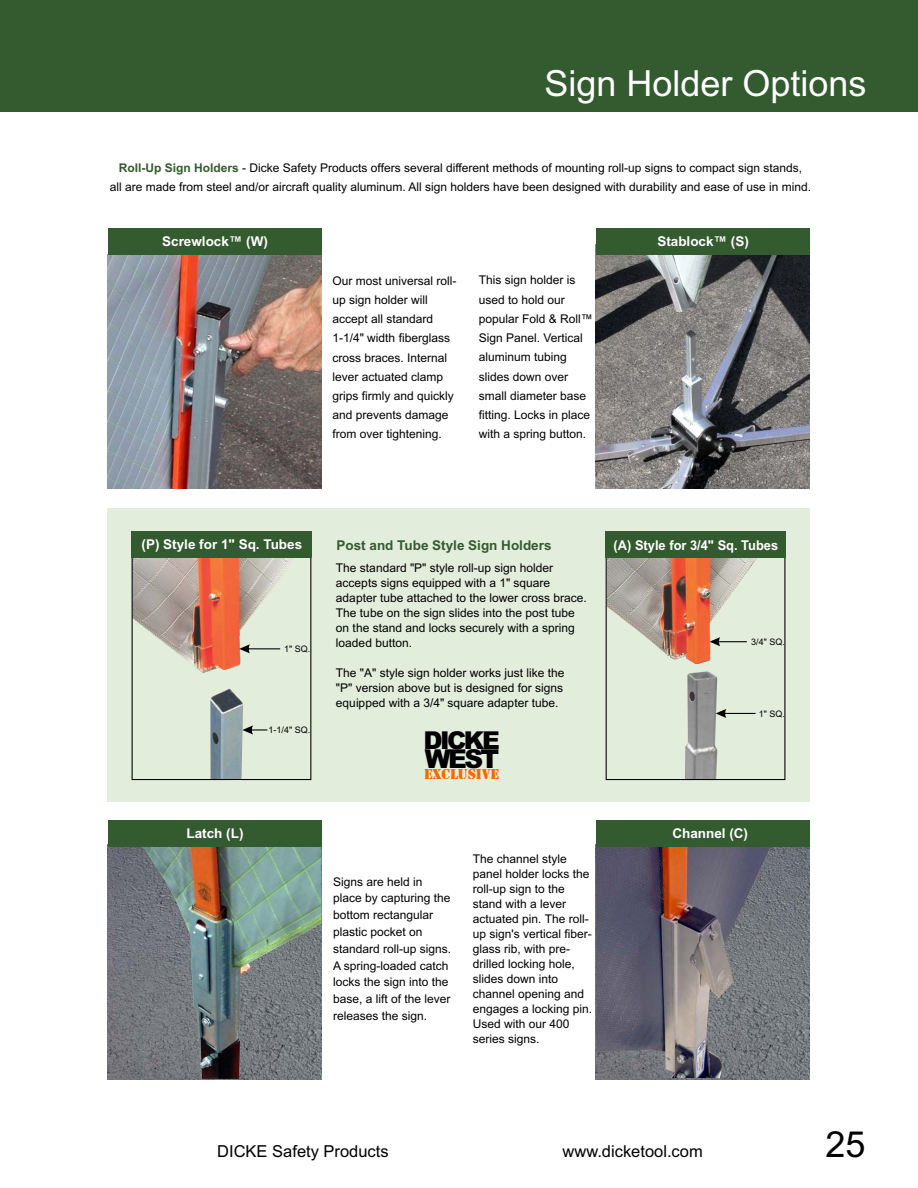
<style>
.page{position:relative;width:918px;height:1188px;background:#fff}
.page>*{position:absolute;margin:0;border:0;box-sizing:border-box;transform-origin:0 0}
.t1{font:36px "Arial";color:#fff}
.t2{font:36px "Arial";color:#000}
.t3{font:900 25.95px "Arial";color:#000}
.t4{font:900 24.6px "Arial";letter-spacing:-.1em;color:#000}
.t5{font:16.5px "Arial";color:#000}
.t6{font:14.85px "Stencil";letter-spacing:-.01em;color:#f60}
.t7{font:700 13.5px "Arial";color:#fff}
.t8{font:700 13.5px "Arial";color:#345b2f}
.t9{font:700 13.5px "Arial";color:#fff;scale:.95 1}
.t10{font:12px/15px "Arial";color:#000}
.t11{font:9px "Arial";color:#000}
.s1{font-weight:700;color:#345b2f}
</style>
<div class="page">
<div style="left:0;top:0;width:918px;height:111px;background:#345b2f"></div>
<img style="left:108px;top:255px;width:214px;height:234px">
<div style="left:108px;top:228px;width:214px;height:27px;background:#345b2f"></div>
<img style="left:596px;top:255px;width:214px;height:234px">
<div style="left:596px;top:228px;width:214px;height:27px;background:#345b2f"></div>
<img style="left:108px;top:847px;width:214px;height:233px">
<img style="left:141px;top:847px;width:181px;height:232px">
<div style="left:108px;top:820px;width:214px;height:27px;background:#345b2f"></div>
<img style="left:596px;top:847px;width:214px;height:233px">
<div style="left:108px;top:508px;width:702px;height:293px;background:#e2eddc"></div>
<img style="left:210px;top:688px;width:33px;height:93px">
<img style="left:134px;top:559px;width:160px;height:114px">
<div style="left:132px;top:531px;width:180px;height:27px;background:#345b2f"></div>
<svg style="left:242px;top:725px;width:25px;height:10px"></svg>
<svg style="left:239px;top:644px;width:41px;height:9px"></svg>
<img style="left:685px;top:671px;width:32px;height:107px">
<img style="left:700px;top:692px;width:14px;height:14px">
<div style="left:689px;top:692px;width:6px;height:10px;background:#383336;border-radius:50%"></div>
<div style="left:689px;top:692px;width:6px;height:10px;border:1px solid #d1d4d6;border-radius:50%"></div>
<img style="left:608px;top:559px;width:148px;height:105px">
<svg style="left:710px;top:637px;width:37px;height:9px"></svg>
<div style="left:606px;top:531px;width:180px;height:27px;background:#345b2f"></div>
<svg style="left:716px;top:709px;width:40px;height:9px"></svg>
<img style="left:596px;top:847px;width:175px;height:231px">
<div style="left:596px;top:820px;width:214px;height:27px;background:#345b2f"></div>
<h1 class="t1" style="left:545px;top:70px;width:324px">Sign Holder Options</h1>
<p class="t10" style="left:110px;top:159px;width:703px;line-height:18.9px;text-align:center"><span class="s1">Roll-Up Sign Holders</span> - Dicke Safety Products offers several different methods of mounting roll-up signs to compact sign stands,<br>all are made from steel and/or aircraft quality aluminum. All sign holders have been designed with durability and ease of use in mind.</p>
<p class="t7" style="left:162px;top:236px;width:107px">Screwlock™ (W)</p>
<p class="t7" style="left:657px;top:236px;width:93px">Stablock™ (S)</p>
<p class="t10" style="left:332px;top:273px;width:126px;line-height:19px">Our most universal roll&shy;up sign holder will accept all standard<br>1-1/4" width fiberglass cross braces. Internal lever actuated clamp grips firmly and quickly and prevents damage from over tightening.</p>
<p class="t10" style="left:479px;top:272px;width:116px;line-height:19.2px">This sign holder is used to hold our popular Fold &amp; Roll™<br>Sign Panel. Vertical aluminum tubing slides down over small diameter base fitting. Locks in place with a spring button.</p>
<p class="t7" style="left:142px;top:539px;width:162px">(P) Style for 1" Sq. Tubes</p>
<p class="t11" style="left:284px;top:645px;width:28px">1" SQ.</p>
<p class="t11" style="left:268px;top:727px;width:43px">1-1/4" SQ.</p>
<p class="t8" style="left:337px;top:540px;width:217px">Post and Tube Style Sign Holders</p>
<p class="t10" style="left:336px;top:562px;width:252px">The standard "P" style roll-up sign holder accepts signs equipped with a 1" square adapter tube attached to the lower cross brace.<br>The tube on the sign slides into the post tube on the stand and locks securely with a spring loaded button.</p>
<p class="t10" style="left:336px;top:667px;width:230px;text-align:justify">The "A" style sign holder works just like the "P" version above but is designed for signs equipped with a 3/4" square adapter tube.</p>
<h2 class="t3" style="left:425px;top:750px;width:76px">WEST</h2>
<h3 class="t4" style="left:423px;top:732px;width:78px">DICKE</h3>
<p class="t6" style="left:424px;top:765px;width:77px">EXCLUSIVE</p>
<p class="t9" style="left:614px;top:540px;width:175px">(A) Style for 3/4" Sq. Tubes</p>
<p class="t11" style="left:751px;top:638px;width:35px">3/4" SQ.</p>
<p class="t11" style="left:759px;top:710px;width:28px">1" SQ.</p>
<p class="t7" style="left:187px;top:828px;width:58px">Latch (L)</p>
<p class="t7" style="left:672px;top:828px;width:77px">Channel (C)</p>
<p class="t10" style="left:333px;top:874px;width:120px;line-height:16.8px">Signs are held in place by capturing the bottom rectangular plastic pocket on standard roll-up signs.<br>A spring-loaded catch locks the sign into the base, a lift of the lever releases the sign.</p>
<p class="t10" style="left:473px;top:852px;width:121px">The channel style panel holder locks the roll-up sign to the stand with a lever actuated pin. The roll&shy;up sign's vertical fiber&shy;glass rib, with pre&shy;drilled locking hole, slides down into channel opening and engages a locking pin.<br>Used with our 400 series signs.</p>
<h3 class="t5" style="left:217px;top:1145px;width:173px">DICKE Safety Products</h3>
<h3 class="t5" style="left:563px;top:1145px;width:142px">www.dicketool.com</h3>
<h1 class="t2" style="left:825px;top:1131px;width:42px">25</h1>
</div>
